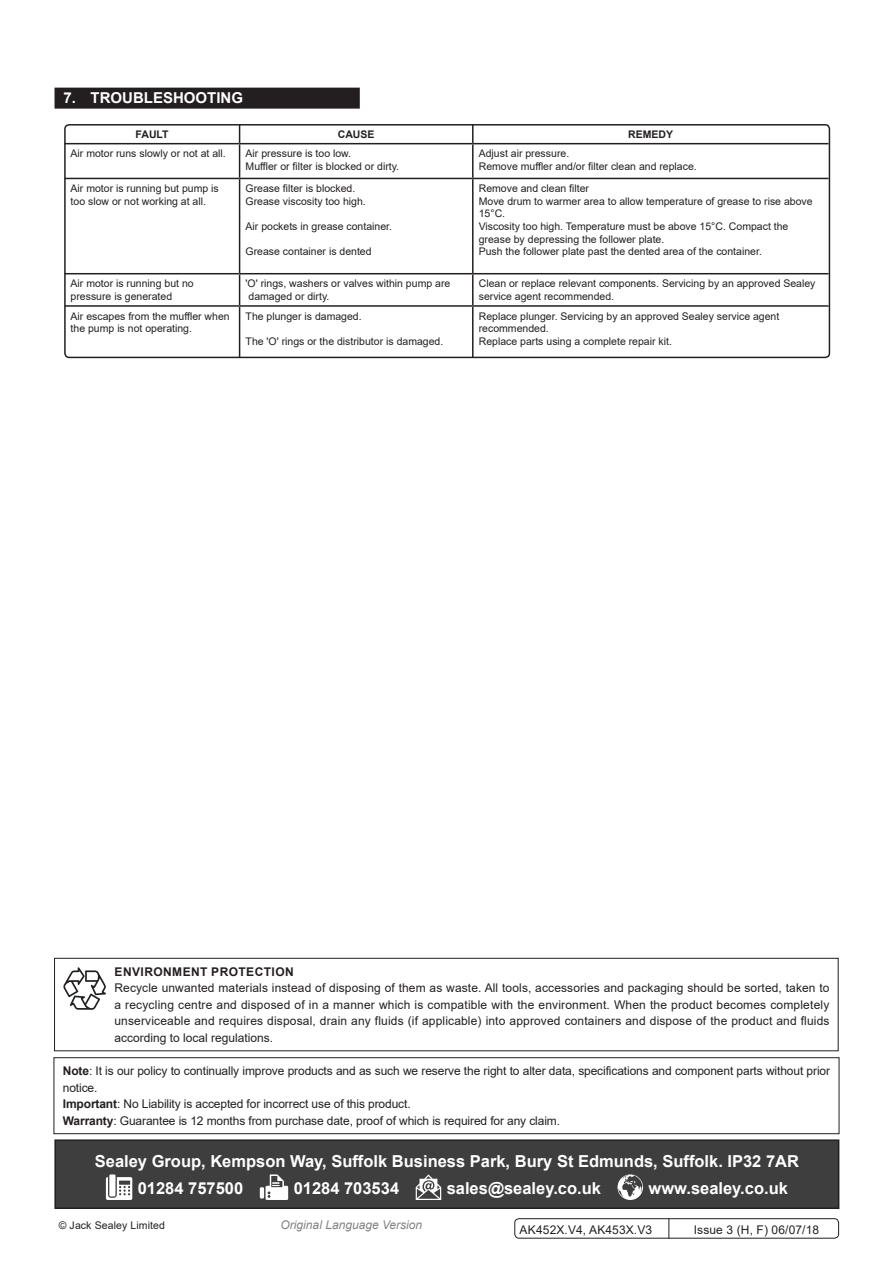
<style>
.page{position:relative;width:893px;height:1263px;background:#fff}
.page>*{position:absolute;margin:0;border:0;box-sizing:border-box;transform-origin:0 0}
.Footer_Contact_Infor{font:700 16.5px "Arial";color:#fff}
.t1{font:700 15px "Arial";color:#fff}
.Enviroment_Protectio{font:12px/16.5px "Arial";color:#231f20;text-align:justify}
.Important_Notificati{font:12px/16.5px "Arial";letter-spacing:-.01em;color:#231f20}
.Body__Footer{font:12px "Arial";letter-spacing:.01em;color:#231f20}
.t2{font:italic 12px "Arial";color:#808285}
.Enviroment_Protectio-2{font:700 12px "Arial";letter-spacing:.035em;color:#231f20}
.Body__Justified__7pt{font:10.5px/12.6px "Arial";color:#231f20}
.t3{font:700 10.5px "Arial";color:#231f20}
.s1{font-weight:700}
</style>
<div class="page">
<div style="left:55px;top:88px;width:305px;height:21px;background:#231f20"></div>
<svg style="left:98px;top:87px;width:148px;height:22px"></svg>
<div style="left:64px;top:124px;width:766px;height:234px;border:2px solid #231f20;border-radius:4px"></div>
<svg style="left:239px;top:124px;width:1px;height:19px"></svg>
<svg style="left:472px;top:124px;width:2px;height:19px"></svg>
<hr style="left:65px;top:143px;width:175px;height:1px;background:#231f20">
<hr style="left:240px;top:143px;width:233px;height:1px;background:#231f20">
<hr style="left:239px;top:144px;width:1px;height:34px;background:#231f20">
<hr style="left:473px;top:143px;width:355px;height:1px;background:#231f20">
<hr style="left:472px;top:144px;width:2px;height:34px;background:#231f20">
<hr style="left:65px;top:178px;width:175px;height:1px;background:#231f20">
<hr style="left:240px;top:178px;width:233px;height:1px;background:#231f20">
<hr style="left:239px;top:179px;width:1px;height:94px;background:#231f20">
<hr style="left:473px;top:178px;width:355px;height:1px;background:#231f20">
<hr style="left:472px;top:179px;width:2px;height:94px;background:#231f20">
<hr style="left:65px;top:273px;width:175px;height:1px;background:#231f20">
<hr style="left:240px;top:273px;width:233px;height:1px;background:#231f20">
<hr style="left:239px;top:274px;width:1px;height:31px;background:#231f20">
<hr style="left:473px;top:273px;width:355px;height:1px;background:#231f20">
<hr style="left:472px;top:274px;width:2px;height:31px;background:#231f20">
<hr style="left:65px;top:305px;width:175px;height:2px;background:#231f20">
<hr style="left:240px;top:305px;width:233px;height:2px;background:#231f20">
<hr style="left:239px;top:307px;width:1px;height:50px;background:#231f20">
<hr style="left:473px;top:305px;width:355px;height:2px;background:#231f20">
<hr style="left:472px;top:307px;width:2px;height:50px;background:#231f20">
<div style="left:514px;top:1218px;width:325px;height:20px;border:1px solid #231f20;border-radius:4px"></div>
<div style="left:55px;top:1140px;width:784px;height:68px;background:#3e3e3f"></div>
<svg style="left:106px;top:1177px;width:26px;height:23px"></svg>
<div style="left:109px;top:1174px;width:6px;height:22px;background:#fff"></div>
<hr style="left:260px;top:1187px;width:4px;height:11px;background:#fff">
<svg style="left:265px;top:1174px;width:23px;height:26px"></svg>
<svg style="left:416px;top:1174px;width:25px;height:26px"></svg>
<svg style="left:617px;top:1174px;width:26px;height:26px"></svg>
<div style="left:54px;top:1139px;width:785px;height:70px;border:2px solid #231f20"></div>
<div style="left:54px;top:958px;width:784px;height:93px;border:1px solid #231f20"></div>
<svg style="left:63px;top:967px;width:43px;height:43px"></svg>
<div style="left:54px;top:1057px;width:785px;height:77px;border:1px solid #231f20"></div>
<svg style="left:668px;top:1218px;width:1px;height:20px"></svg>
<p class="t1" style="left:64px;top:88px;width:181px">7. TROUBLESHOOTING</p>
<p class="t3" style="left:136px;top:127px;width:35px">FAULT</p>
<p class="t3" style="left:338px;top:127px;width:38px">CAUSE</p>
<p class="t3" style="left:628px;top:127px;width:46px">REMEDY</p>
<p class="Body__Justified__7pt" style="left:71px;top:147px;width:157px">Air motor runs slowly or not at all.</p>
<p class="Body__Justified__7pt" style="left:246px;top:147px;width:107px">Air pressure is too low.</p>
<p class="Body__Justified__7pt" style="left:246px;top:160px;width:155px">Muffler or filter is blocked or dirty.</p>
<p class="Body__Justified__7pt" style="left:479px;top:147px;width:92px">Adjust air pressure.</p>
<p class="Body__Justified__7pt" style="left:479px;top:160px;width:219px">Remove muffler and/or filter clean and replace.</p>
<p class="Body__Justified__7pt" style="left:71px;top:182px;width:150px">Air motor is running but pump is too slow or not working at all.</p>
<p class="Body__Justified__7pt" style="left:246px;top:182px;width:111px">Grease filter is blocked.</p>
<p class="Body__Justified__7pt" style="left:246px;top:195px;width:122px">Grease viscosity too high.</p>
<p class="Body__Justified__7pt" style="left:246px;top:220px;width:148px">Air pockets in grease container.</p>
<p class="Body__Justified__7pt" style="left:246px;top:245px;width:128px">Grease container is dented</p>
<p class="Body__Justified__7pt" style="left:479px;top:182px;width:112px">Remove and clean filter</p>
<p class="Body__Justified__7pt" style="left:479px;top:195px;width:335px">Move drum to warmer area to allow temperature of grease to rise above<br>15°C.</p>
<p class="Body__Justified__7pt" style="left:479px;top:220px;width:311px">Viscosity too high. Temperature must be above 15°C. Compact the grease by depressing the follower plate.</p>
<p class="Body__Justified__7pt" style="left:479px;top:245px;width:285px">Push the follower plate past the dented area of the container.</p>
<p class="Body__Justified__7pt" style="left:71px;top:277px;width:125px">Air motor is running but no</p>
<p class="Body__Justified__7pt" style="left:71px;top:290px;width:103px">pressure is generated</p>
<p class="Body__Justified__7pt" style="left:246px;top:277px;width:206px">'O' rings, washers or valves within pump are</p>
<p class="Body__Justified__7pt" style="left:248px;top:290px;width:82px">damaged or dirty.</p>
<p class="Body__Justified__7pt" style="left:479px;top:277px;width:338px">Clean or replace relevant components. Servicing by an approved Sealey service agent recommended.</p>
<p class="Body__Justified__7pt" style="left:71px;top:310px;width:161px">Air escapes from the muffler when the pump is not operating.</p>
<p class="Body__Justified__7pt" style="left:246px;top:310px;width:118px">The plunger is damaged.</p>
<p class="Body__Justified__7pt" style="left:246px;top:335px;width:199px">The 'O' rings or the distributor is damaged.</p>
<p class="Body__Justified__7pt" style="left:479px;top:310px;width:302px">Replace plunger. Servicing by an approved Sealey service agent</p>
<p class="Body__Justified__7pt" style="left:479px;top:322px;width:72px">recommended.</p>
<p class="Body__Justified__7pt" style="left:479px;top:335px;width:195px">Replace parts using a complete repair kit.</p>
<p class="Enviroment_Protectio-2" style="left:115px;top:963px;width:181px">ENVIRONMENT PROTECTION</p>
<p class="Enviroment_Protectio" style="left:114px;top:980px;width:717px">Recycle unwanted materials instead of disposing of them as waste. All tools, accessories and packaging should be sorted, taken to a recycling centre and disposed of in a manner which is compatible with the environment. When the product becomes completely unserviceable and requires disposal, drain any fluids (if applicable) into approved containers and dispose of the product and fluids according to local regulations.</p>
<p class="Important_Notificati" style="left:63px;top:1063px;width:769px"><span class="s1">Note</span>: It is our policy to continually improve products and as such we reserve the right to alter data, specifications and component parts without prior notice.</p>
<p class="Important_Notificati" style="left:63px;top:1096px;width:349px"><span class="s1">Important</span>: No Liability is accepted for incorrect use of this product.</p>
<p class="Important_Notificati" style="left:63px;top:1112px;width:499px"><span class="s1">Warranty</span>: Guarantee is 12 months from purchase date, proof of which is required for any claim.</p>
<p class="Footer_Contact_Infor" style="left:95px;top:1149px;width:706px">Sealey Group, Kempson Way, Suffolk Business Park, Bury St Edmunds, Suffolk. IP32 7AR</p>
<p class="Footer_Contact_Infor" style="left:138px;top:1176px;width:107px">01284 757500</p>
<p class="Footer_Contact_Infor" style="left:294px;top:1176px;width:107px">01284 703534</p>
<p class="Footer_Contact_Infor" style="left:447px;top:1176px;width:156px">sales@sealey.co.uk</p>
<p class="Footer_Contact_Infor" style="left:648px;top:1176px;width:141px">www.sealey.co.uk</p>
<p class="Body__Justified__7pt" style="left:59px;top:1219px;width:108px">© Jack Sealey Limited</p>
<p class="t2" style="left:281px;top:1217px;width:143px">Original Language Version</p>
<p class="Body__Footer" style="left:520px;top:1221px;width:134px">AK452X.V4, AK453X.V3</p>
<p class="Body__Footer" style="left:694px;top:1221px;width:127px">Issue 3 (H, F) 06/07/18</p>
</div>
